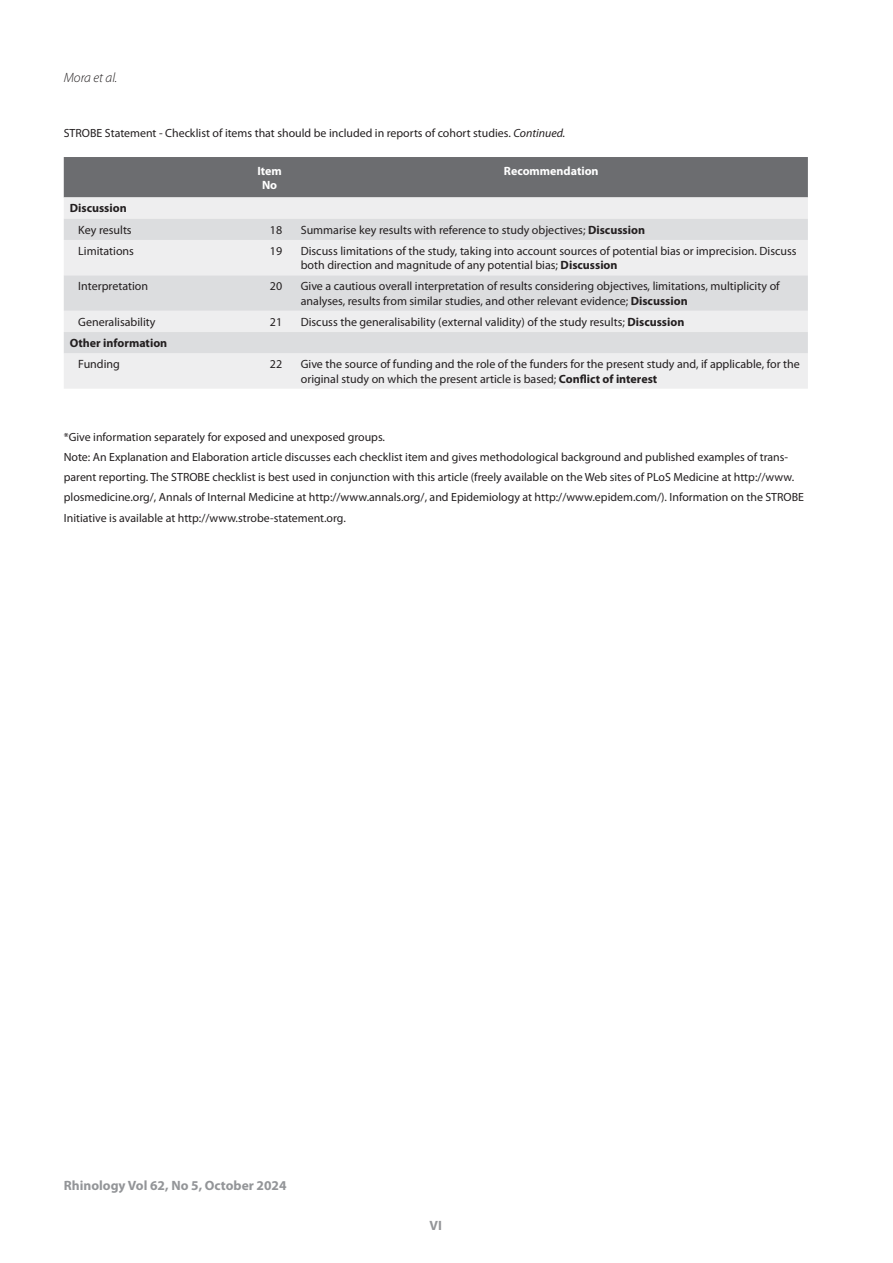
<style>
.page{position:relative;width:893px;height:1263px;background:#fff}
.page>*{position:absolute;margin:0;border:0;box-sizing:border-box;transform-origin:0 0}
.t1{font:700 13.5px "Myriad Pro";color:#939598}
.t2{font:italic 300 13.5px "Myriad Pro";color:#231f20}
.t3{font:12px/14.4px "Myriad Pro";color:#231f20}
.t4{font:700 12px "Myriad Pro";color:#231f20}
.Tabel_Header{font:700 12px/14.4px "Myriad Pro";color:#fff;text-align:center}
.bijschrift{font:11.85px/20.2px "Myriad Pro";color:#231f20}
.s1{font-style:italic}
.s2{font-weight:700}
</style>
<div class="page">
<div style="left:64px;top:157px;width:744px;height:40px;background:#6c6d70"></div>
<div style="left:64px;top:197px;width:744px;height:192px;background:#eeeeef"></div>
<svg style="left:64px;top:219px;width:744px;height:134px;background:#e3e4e5"></svg>
<p class="t2" style="left:64px;top:70px;width:55px">Mora et al.</p>
<p class="bijschrift" style="left:64px;top:123px;width:503px">STROBE Statement - Checklist of items that should be included in reports of cohort studies. <span class="s1">Continued.</span></p>
<p class="Tabel_Header" style="left:257px;top:163px;width:26px">Item<br>No</p>
<p class="Tabel_Header" style="left:504px;top:163px;width:96px">Recommendation</p>
<p class="t4" style="left:70px;top:202px;width:58px">Discussion</p>
<p class="t3" style="left:78px;top:223px;width:55px">Key results</p>
<p class="t3" style="left:270px;top:223px;width:14px">18</p>
<p class="t3" style="left:301px;top:223px;width:346px">Summarise key results with reference to study objectives; <span class="s2">Discussion</span></p>
<p class="t3" style="left:78px;top:244px;width:57px">Limitations</p>
<p class="t3" style="left:270px;top:244px;width:14px">19</p>
<p class="t3" style="left:301px;top:244px;width:497px">Discuss limitations of the study, taking into account sources of potential bias or imprecision. Discuss both direction and magnitude of any potential bias; <span class="s2">Discussion</span></p>
<p class="t3" style="left:78px;top:279px;width:71px">Interpretation</p>
<p class="t3" style="left:270px;top:279px;width:14px">20</p>
<p class="t3" style="left:301px;top:279px;width:480px">Give a cautious overall interpretation of results considering objectives, limitations, multiplicity of analyses, results from similar studies, and other relevant evidence; <span class="s2">Discussion</span></p>
<p class="t3" style="left:78px;top:315px;width:79px">Generalisability</p>
<p class="t3" style="left:270px;top:315px;width:14px">21</p>
<p class="t3" style="left:301px;top:315px;width:385px">Discuss the generalisability (external validity) of the study results; <span class="s2">Discussion</span></p>
<p class="t4" style="left:70px;top:336px;width:99px">Other information</p>
<p class="t3" style="left:78px;top:357px;width:43px">Funding</p>
<p class="t3" style="left:270px;top:357px;width:14px">22</p>
<p class="t3" style="left:301px;top:357px;width:501px">Give the source of funding and the role of the funders for the present study and, if applicable, for the original study on which the present article is based; <span class="s2">Conflict of interest</span></p>
<p class="bijschrift" style="left:64px;top:427px;width:323px">*Give information separately for exposed and unexposed groups.</p>
<p class="bijschrift" style="left:64px;top:447px;width:742px">Note: An Explanation and Elaboration article discusses each checklist item and gives methodological background and published examples of trans&shy;parent reporting. The STROBE checklist is best used in conjunction with this article (freely available on the Web sites of PLoS Medicine at http://www. plosmedicine.org/, Annals of Internal Medicine at http://www.annals.org/, and Epidemiology at http://www.epidem.com/). Information on the STROBE Initiative is available at http://www.strobe-statement.org.</p>
<p class="t1" style="left:64px;top:1178px;width:224px">Rhinology Vol 62, No 5, October 2024</p>
<p class="t1" style="left:430px;top:1218px;width:14px">VI</p>
</div>
